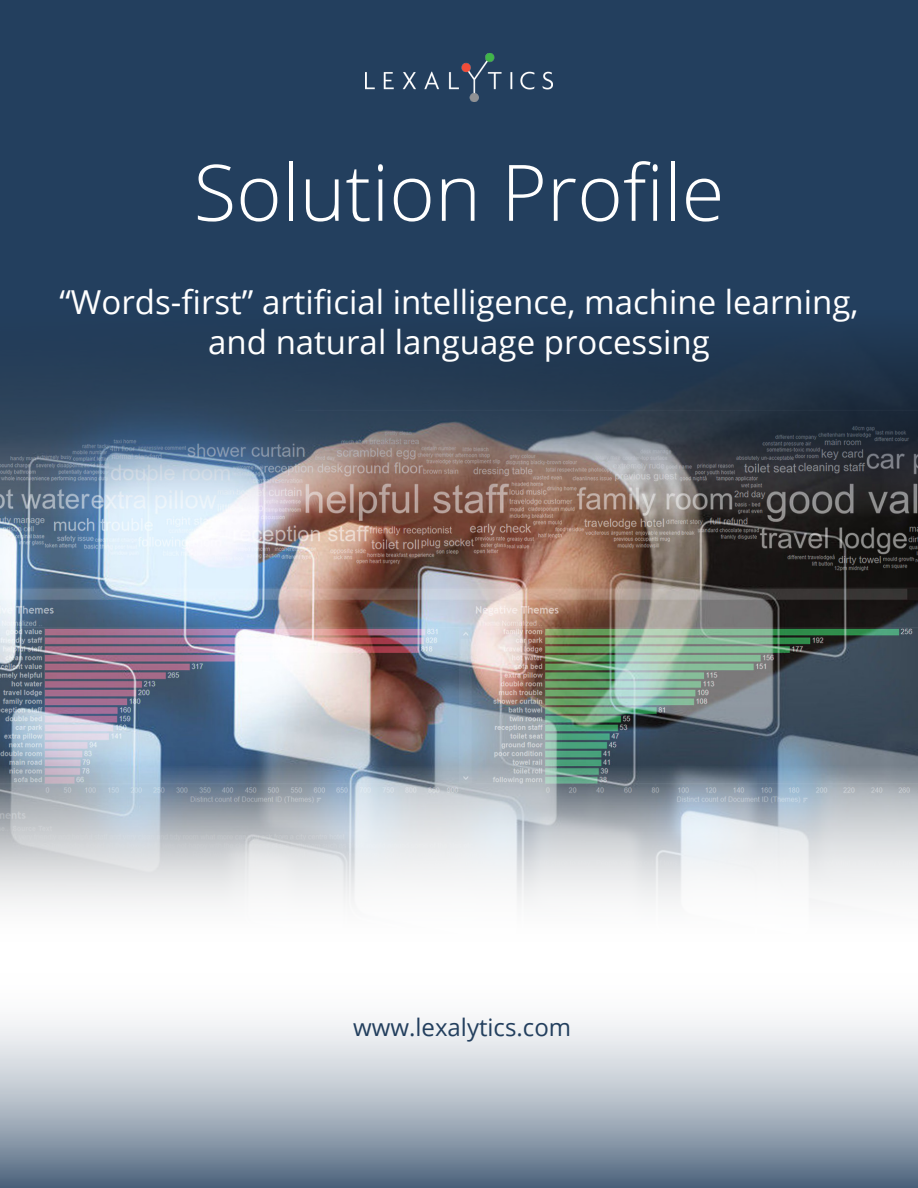
<style>
.page{position:relative;width:918px;height:1188px;background:#fff}
.page>*{position:absolute;margin:0;border:0;box-sizing:border-box;transform-origin:0 0}
.t1{font:300 78px "Open Sans";color:#fff}
.t2{font:33px "Open Sans";color:#fff}
.t3{font:24px "Open Sans";color:#233f5e}
</style>
<div class="page">
<img style="left:0;top:516px;width:918px;height:250px">
<div style="left:0;top:0;width:918px;height:309px;background:#233f5e"></div>
<svg style="left:0;top:766px;width:918px;height:139px"></svg>
<img style="left:365px;top:53px;width:188px;height:49px">
<img style="left:0;top:309px;width:918px;height:207px">
<svg style="left:0;top:1020px;width:918px;height:168px;background:#acb7c2"></svg>
<p class="t1" style="left:194px;top:139px;width:532px">Solution Profile</p>
<p class="t2" style="left:59px;top:280px;width:801px">“Words-first” artificial intelligence, machine learning,</p>
<p class="t2" style="left:208px;top:319px;width:503px">and natural language processing</p>
<p class="t3" style="left:353px;top:1011px;width:220px">www.lexalytics.com</p>
</div>
